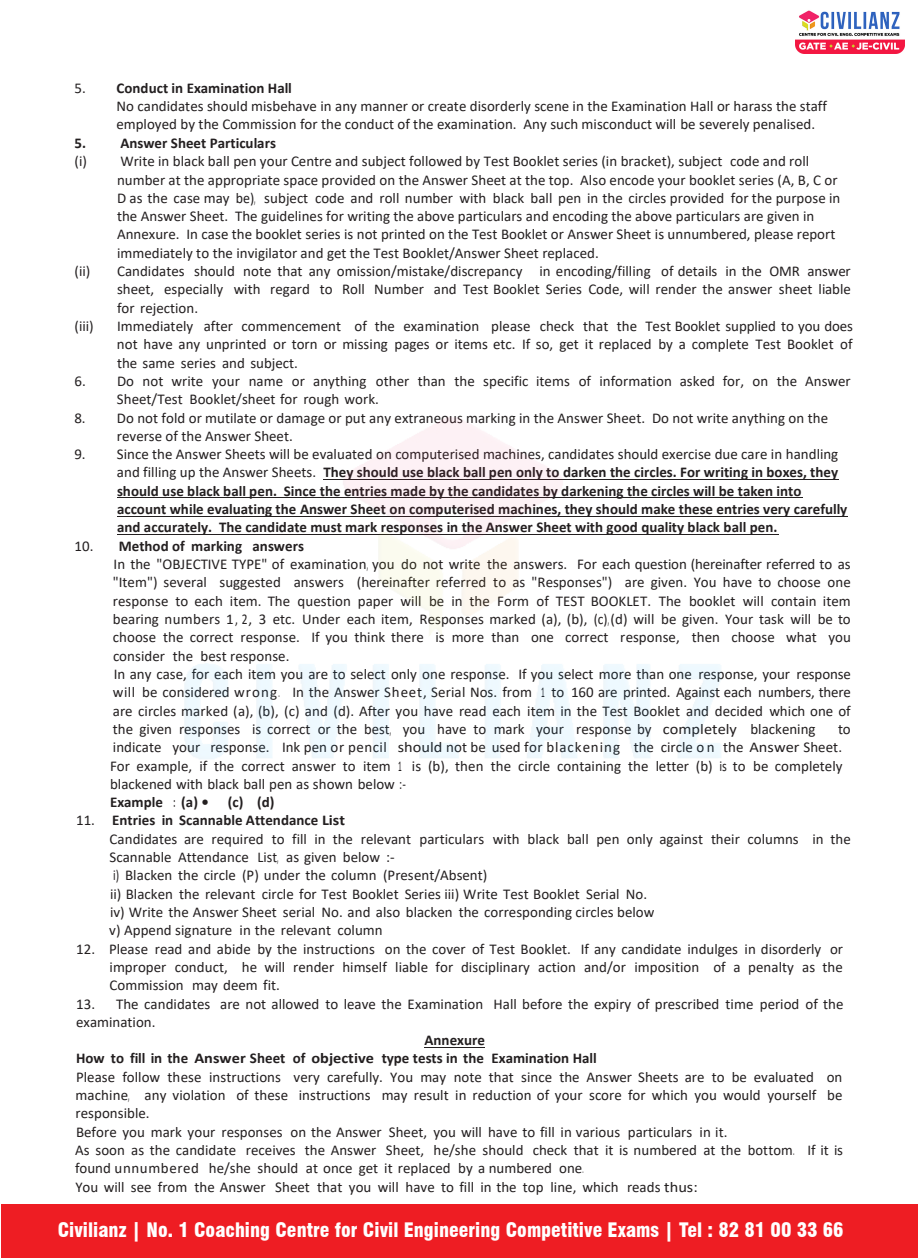
<style>
.page{position:relative;width:918px;height:1260px;background:#fff}
.page>*{position:absolute;margin:0;border:0;box-sizing:border-box;transform-origin:0 0}
.t1{font:900 condensed 19.5px "Swiss 721 BT";color:#fff}
.t2{font:15px/18.3px "Calibri";color:#231f20}
.t3{font:700 15px/18.3px "Calibri";color:#231f20}
.s1{font-weight:700}
.s2{font-weight:400}
</style>
<div class="page">
<hr style="left:324px;top:479px;width:515px;height:1px;background:#231f20">
<hr style="left:117px;top:497px;width:686px;height:1px;background:#231f20">
<hr style="left:117px;top:516px;width:731px;height:1px;background:#231f20">
<hr style="left:117px;top:534px;width:661px;height:1px;background:#231f20">
<hr style="left:425px;top:1047px;width:60px;height:1px;background:#231f20">
<img style="left:796px;top:10px;width:109px;height:44px">
<div style="left:1px;top:1204px;width:917px;height:54px;background:#ee1d23"></div>
<img style="left:184px;top:417px;width:537px;height:342px">
<p class="t2" style="left:116px;top:78px;width:712px;text-indent:-42px">5. <span class="s1">Conduct in Examination Hall<br></span>No candidates should misbehave in any manner or create disorderly scene in the Examination Hall or harass the staff employed by the Commission for the conduct of the examination. Any such misconduct will be severely penalised.</p>
<p class="t3" style="left:75px;top:133px;width:203px">5. Answer Sheet Particulars</p>
<p class="t2" style="left:75px;top:152px;width:736px">(i) Write in black ball pen your Centre and subject followed by Test Booklet series (in bracket), subject code and roll</p>
<p class="t2" style="left:117px;top:170px;width:722px">number at the appropriate space provided on the Answer Sheet at the top. Also encode your booklet series (A, B, C or</p>
<p class="t2" style="left:117px;top:188px;width:725px">D as the case may be), subject code and roll number with black ball pen in the circles provided for the purpose in</p>
<p class="t2" style="left:117px;top:207px;width:699px">the Answer Sheet. The guidelines for writing the above particulars and encoding the above particulars are given in</p>
<p class="t2" style="left:117px;top:225px;width:720px">Annexure. In case the booklet series is not printed on the Test Booklet or Answer Sheet is unnumbered, please report</p>
<p class="t2" style="left:117px;top:243px;width:483px">immediately to the invigilator and get the Test Booklet/Answer Sheet replaced.</p>
<p class="t2" style="left:75px;top:261px;width:778px">(ii) Candidates should note that any omission/mistake/discrepancy in encoding/filling of details in the OMR answer</p>
<p class="t2" style="left:117px;top:280px;width:735px">sheet, especially with regard to Roll Number and Test Booklet Series Code, will render the answer sheet liable</p>
<p class="t2" style="left:117px;top:298px;width:83px">for rejection.</p>
<p class="t2" style="left:75px;top:316px;width:21px">(iii)</p>
<p class="t2" style="left:117px;top:316px;width:737px;text-align:justify">Immediately after commencement of the examination please check that the Test Booklet supplied to you does not have any unprinted or torn or missing pages or items etc. If so, get it replaced by a complete Test Booklet of the same series and subject.</p>
<p class="t2" style="left:117px;top:372px;width:735px;text-indent:-42px">6. Do not write your name or anything other than the specific items of information asked for, on the Answer<br>Sheet/Test Booklet/sheet for rough work.</p>
<p class="t2" style="left:117px;top:408px;width:713px;text-indent:-43px">8. Do not fold or mutilate or damage or put any extraneous marking in the Answer Sheet. Do not write anything on the reverse of the Answer Sheet.</p>
<p class="t3" style="left:117px;top:445px;width:732px;text-indent:-43px"><span class="s2">9. Since the Answer Sheets will be evaluated on computerised machines, candidates should exercise due care in handling and filling up the Answer Sheets.</span> They should use black ball pen only to darken the circles. For writing in boxes, they should use black ball pen. Since the entries made by the candidates by darkening the circles will be taken into account while evaluating the Answer Sheet on computerised machines, they should make these entries very carefully and accurately. The candidate must mark responses in the Answer Sheet with good quality black ball pen.</p>
<p class="t2" style="left:113px;top:536px;width:740px;text-indent:-38px">10. <span class="s1">Method of marking answers<br></span>In the "OBJECTIVE TYPE" of examination, you do not write the answers. For each question (hereinafter referred to as "Item") several suggested answers (hereinafter referred to as "Responses") are given. You have to choose one response to each item. The question paper will be in the Form of TEST BOOKLET. The booklet will contain item bearing numbers 1, 2, 3 etc. Under each item, Responses marked (a), (b), (c), (d) will be given. Your task will be to choose the correct response. If you think there is more than one correct response, then choose what you consider the best response.<br>In any case, for each item you are to select only one response. If you select more than one response, your response will be considered wrong. In the Answer Sheet, Serial Nos. from 1 to 160 are printed. Against each numbers, there are circles marked (a), (b), (c) and (d). After you have read each item in the Test Booklet and decided which one of the given responses is correct or the best, you have to mark your response by completely blackening</p>
<p class="t2" style="left:110px;top:719px;width:742px;text-indent:728px">to indicate your response. Ink pen or pencil should not be used for blackening the circle o n the Answer Sheet.<br>For example, if the correct answer to item 1 is (b), then the circle containing the letter (b) is to be completely blackened with black ball pen as shown below :-<br><span class="s1">Example : (a) •</span></p>
<p class="t3" style="left:228px;top:793px;width:48px">(c) (d)</p>
<p class="t2" style="left:109px;top:811px;width:743px;text-indent:-33px">11. <span class="s1">Entries in Scannable Attendance List<br></span>Candidates are required to fill in the relevant particulars with black ball pen only against their columns in the Scannable Attendance List, as given below :-<br>i) Blacken the circle (P) under the column (Present/Absent)<br>ii) Blacken the relevant circle for Test Booklet Series iii) Write Test Booklet Serial No.<br>iv) Write the Answer Sheet serial No. and also blacken the corresponding circles below<br>v) Append signature in the relevant column</p>
<p class="t2" style="left:110px;top:939px;width:735px;text-align:justify;text-indent:-33px">12. Please read and abide by the instructions on the cover of Test Booklet. If any candidate indulges in disorderly or improper conduct, he will render himself liable for disciplinary action and/or imposition of a penalty as the Commission may deem fit.</p>
<p class="t2" style="left:76px;top:994px;width:769px">13. The candidates are not allowed to leave the Examination Hall before the expiry of prescribed time period of the</p>
<p class="t2" style="left:76px;top:1012px;width:81px">examination.</p>
<p class="t3" style="left:425px;top:1031px;width:62px">Annexure</p>
<p class="t3" style="left:76px;top:1049px;width:522px">How to fill in the Answer Sheet of objective type tests in the Examination Hall</p>
<p class="t2" style="left:76px;top:1067px;width:768px">Please follow these instructions very carefully. You may note that since the Answer Sheets are to be evaluated on</p>
<p class="t2" style="left:76px;top:1086px;width:769px">machine, any violation of these instructions may result in reduction of your score for which you would yourself be</p>
<p class="t2" style="left:76px;top:1104px;width:76px">responsible.</p>
<p class="t2" style="left:76px;top:1122px;width:653px">Before you mark your responses on the Answer Sheet, you will have to fill in various particulars in it.</p>
<p class="t2" style="left:75px;top:1141px;width:770px">As soon as the candidate receives the Answer Sheet, he/she should check that it is numbered at the bottom. If it is</p>
<p class="t2" style="left:75px;top:1159px;width:510px">found unnumbered he/she should at once get it replaced by a numbered one.</p>
<p class="t2" style="left:75px;top:1177px;width:624px">You will see from the Answer Sheet that you will have to fill in the top line, which reads thus:</p>
<h1 class="t1" style="left:58px;top:1218px;width:788px">Civilianz | No. 1 Coaching Centre for Civil Engineering Competitive Exams | Tel : 82 81 00 33 66</h1>
</div>
